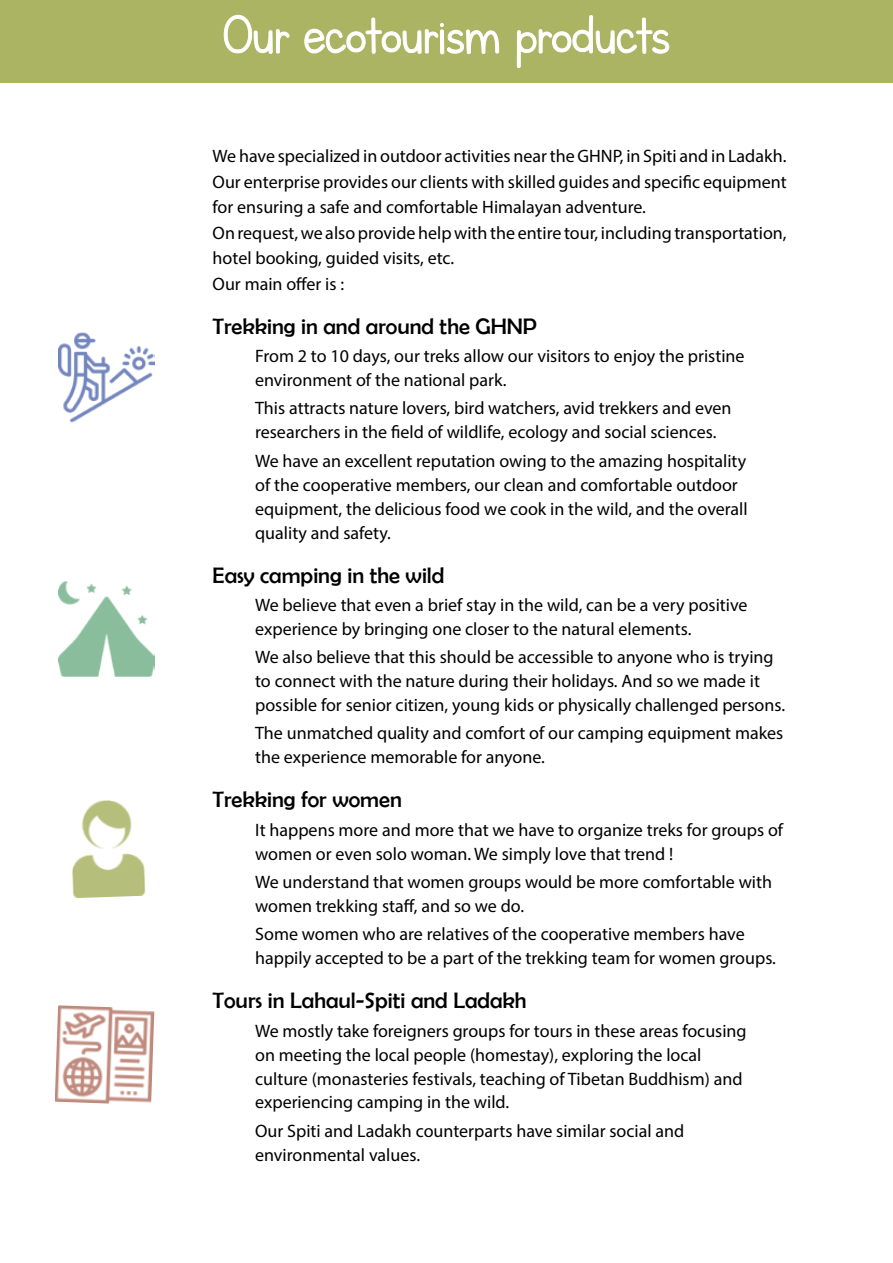
<style>
.page{position:relative;width:893px;height:1263px;background:#fff}
.page>*{position:absolute;margin:0;border:0;box-sizing:border-box;transform-origin:0 0}
.t1{font:63.75px "Lettersfor Learners";letter-spacing:-.03em;color:#fff;scale:.94 1}
.t2{font:22.5px "Berlin Sans FB";color:#000}
.t3{font:18px/24px "Myriad Pro";color:#000}
</style>
<div class="page">
<div style="left:0;top:0;width:893px;height:83px;background:#abb463"></div>
<svg style="left:223px;top:15px;width:67px;height:39px"></svg>
<svg style="left:304px;top:17px;width:196px;height:38px"></svg>
<svg style="left:517px;top:15px;width:153px;height:54px"></svg>
<hr style="left:892px;top:0;width:1px;height:83px;background:#b47565">
<img style="left:58px;top:332px;width:96px;height:91px">
<img style="left:58px;top:581px;width:96px;height:96px">
<img style="left:72px;top:800px;width:74px;height:98px">
<img style="left:55px;top:1005px;width:99px;height:99px">
<h1 class="t1" style="left:222px;top:1px;width:478px">Our ecotourism products</h1>
<p class="t3" style="left:213px;top:143px;width:576px;line-height:25.5px">We have specialized in outdoor activities near the GHNP, in Spiti and in Ladakh.<br>Our enterprise provides our clients with skilled guides and specific equipment for ensuring a safe and comfortable Himalayan adventure.<br>On request, we also provide help with the entire tour, including transportation, hotel booking, guided visits, etc.<br>Our main offer is :</p>
<p class="t2" style="left:213px;top:314px;width:326px">Trekking in and around the GHNP</p>
<p class="t3" style="left:255px;top:344px;width:491px">From 2 to 10 days, our treks allow our visitors to enjoy the pristine environment of the national park.</p>
<p class="t3" style="left:255px;top:396px;width:478px">This attracts nature lovers, bird watchers, avid trekkers and even researchers in the field of wildlife, ecology and social sciences.</p>
<p class="t3" style="left:255px;top:448px;width:494px">We have an excellent reputation owing to the amazing hospitality of the cooperative members, our clean and comfortable outdoor equipment, the delicious food we cook in the wild, and the overall quality and safety.</p>
<p class="t2" style="left:213px;top:562px;width:233px">Easy camping in the wild</p>
<p class="t3" style="left:255px;top:593px;width:494px">We believe that even a brief stay in the wild, can be a very positive experience by bringing one closer to the natural elements.</p>
<p class="t3" style="left:255px;top:645px;width:531px">We also believe that this should be accessible to anyone who is trying to connect with the nature during their holidays. And so we made it possible for senior citizen, young kids or physically challenged persons.</p>
<p class="t3" style="left:255px;top:721px;width:530px">The unmatched quality and comfort of our camping equipment makes the experience memorable for anyone.</p>
<p class="t2" style="left:213px;top:787px;width:191px">Trekking for women</p>
<p class="t3" style="left:255px;top:817px;width:530px">It happens more and more that we have to organize treks for groups of women or even solo woman. We simply love that trend !</p>
<p class="t3" style="left:255px;top:870px;width:518px">We understand that women groups would be more comfortable with women trekking staff, and so we do.</p>
<p class="t3" style="left:255px;top:922px;width:522px">Some women who are relatives of the cooperative members have happily accepted to be a part of the trekking team for women groups.</p>
<p class="t2" style="left:213px;top:988px;width:315px">Tours in Lahaul-Spiti and Ladakh</p>
<p class="t3" style="left:255px;top:1018px;width:493px">We mostly take foreigners groups for tours in these areas focusing on meeting the local people (homestay), exploring the local culture (monasteries festivals, teaching of Tibetan Buddhism) and experiencing camping in the wild.</p>
<p class="t3" style="left:255px;top:1118px;width:431px">Our Spiti and Ladakh counterparts have similar social and environmental values.</p>
</div>
